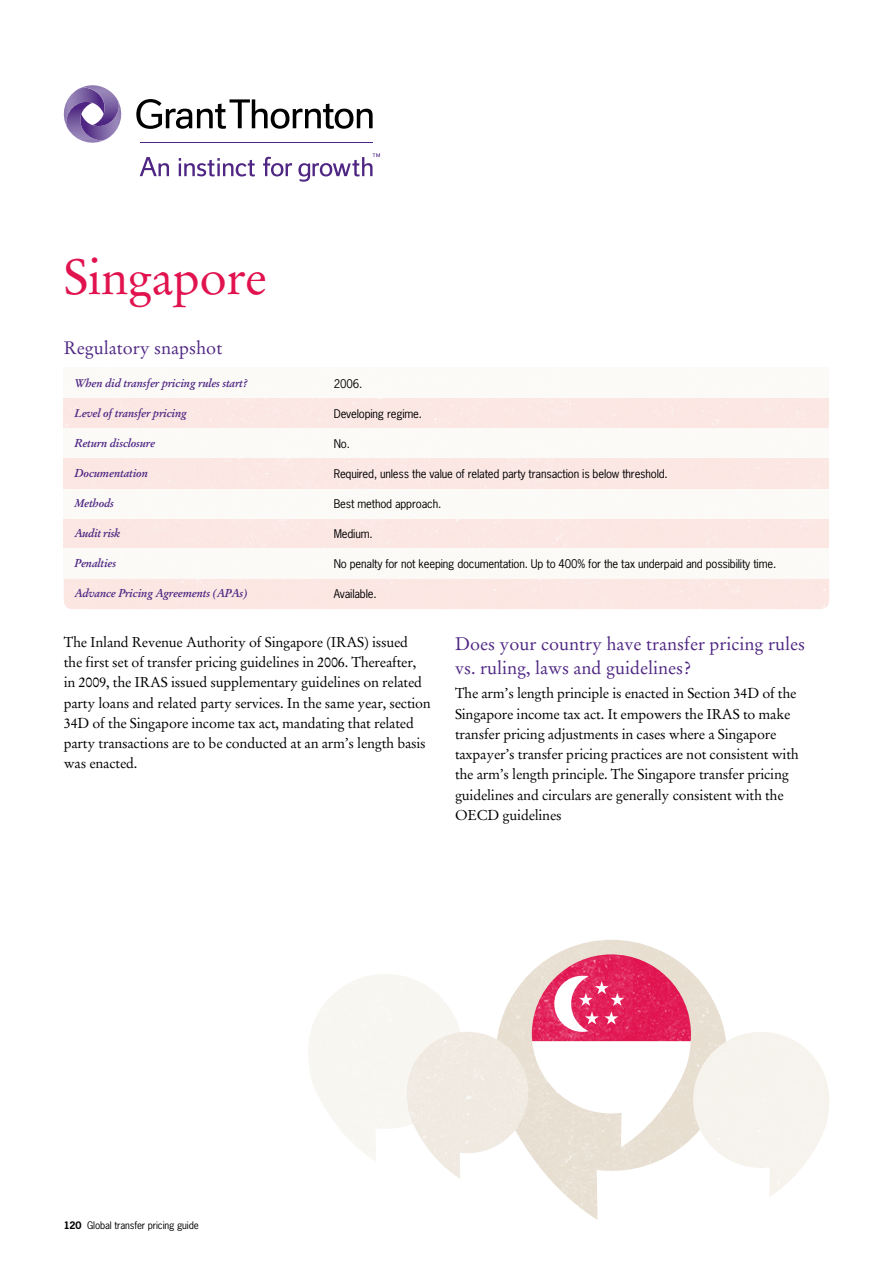
<style>
.page{position:relative;width:893px;height:1263px;background:#fff}
.page>*{position:absolute;margin:0;border:0;box-sizing:border-box;transform-origin:0 0}
.t1{font:49.5px "Stempel Garamond";letter-spacing:-.015em;color:#e1134f}
.t2{font:18px/24px "Stempel Garamond";color:#4f2683}
.t3{font:14.25px/20.2px "Stempel Garamond";letter-spacing:-.015em;color:#000}
.t4{font:11.25px "News Gothic";letter-spacing:-.015em;color:#000}
.t5{font:italic 700 11.25px "Stempel Garamond";letter-spacing:-.015em;color:#4f2683}
.t6{font:9.75px "News Gothic";letter-spacing:-.015em;color:#000}
.s1{font-weight:700}
</style>
<div class="page">
<img style="left:63px;top:154px;width:766px;height:1066px">
<svg style="left:136px;top:99px;width:237px;height:30px"></svg>
<svg style="left:63px;top:85px;width:59px;height:58px"></svg>
<svg style="left:140px;top:157px;width:29px;height:19px"></svg>
<svg style="left:179px;top:158px;width:76px;height:18px"></svg>
<svg style="left:263px;top:157px;width:29px;height:19px"></svg>
<svg style="left:298px;top:153px;width:82px;height:29px"></svg>
<hr style="left:140px;top:142px;width:233px;height:1px;background:#4f2683">
<h1 class="t1" style="left:64px;top:247px;width:205px">Singapore</h1>
<p class="t2" style="left:64px;top:336px;width:160px">Regulatory snapshot</p>
<p class="t5" style="left:74px;top:376px;width:175px">When did transfer pricing rules start?</p>
<p class="t5" style="left:74px;top:406px;width:114px">Level of transfer pricing</p>
<p class="t5" style="left:74px;top:436px;width:82px">Return disclosure</p>
<p class="t5" style="left:74px;top:466px;width:75px">Documentation</p>
<p class="t5" style="left:74px;top:496px;width:41px">Methods</p>
<p class="t5" style="left:74px;top:526px;width:48px">Audit risk</p>
<p class="t5" style="left:74px;top:556px;width:43px">Penalties</p>
<p class="t5" style="left:74px;top:586px;width:175px">Advance Pricing Agreements (APAs)</p>
<p class="t4" style="left:334px;top:376px;width:30px">2006.</p>
<p class="t4" style="left:334px;top:406px;width:90px">Developing regime.</p>
<p class="t4" style="left:334px;top:436px;width:18px">No.</p>
<p class="t4" style="left:334px;top:466px;width:336px">Required, unless the value of related party transaction is below threshold.</p>
<p class="t4" style="left:334px;top:496px;width:109px">Best method approach.</p>
<p class="t4" style="left:334px;top:526px;width:40px">Medium.</p>
<p class="t4" style="left:334px;top:556px;width:444px">No penalty for not keeping documentation. Up to 400% for the tax underpaid and possibility time.</p>
<p class="t4" style="left:334px;top:586px;width:44px">Available.</p>
<p class="t3" style="left:64px;top:632px;width:369px">The Inland Revenue Authority of Singapore (IRAS) issued<br>the first set of transfer pricing guidelines in 2006. Thereafter, in 2009, the IRAS issued supplementary guidelines on related party loans and related party services. In the same year, section 34D of the Singapore income tax act, mandating that related party transactions are to be conducted at an arm’s length basis was enacted.</p>
<p class="t2" style="left:455px;top:632px;width:352px">Does your country have transfer pricing rules vs. ruling, laws and guidelines?</p>
<p class="t3" style="left:455px;top:683px;width:345px">The arm’s length principle is enacted in Section 34D of the Singapore income tax act. It empowers the IRAS to make transfer pricing adjustments in cases where a Singapore taxpayer’s transfer pricing practices are not consistent with the arm’s length principle. The Singapore transfer pricing guidelines and circulars are generally consistent with the OECD guidelines</p>
<p class="t6" style="left:64px;top:1218px;width:137px"><span class="s1">120</span> Global transfer pricing guide</p>
</div>
